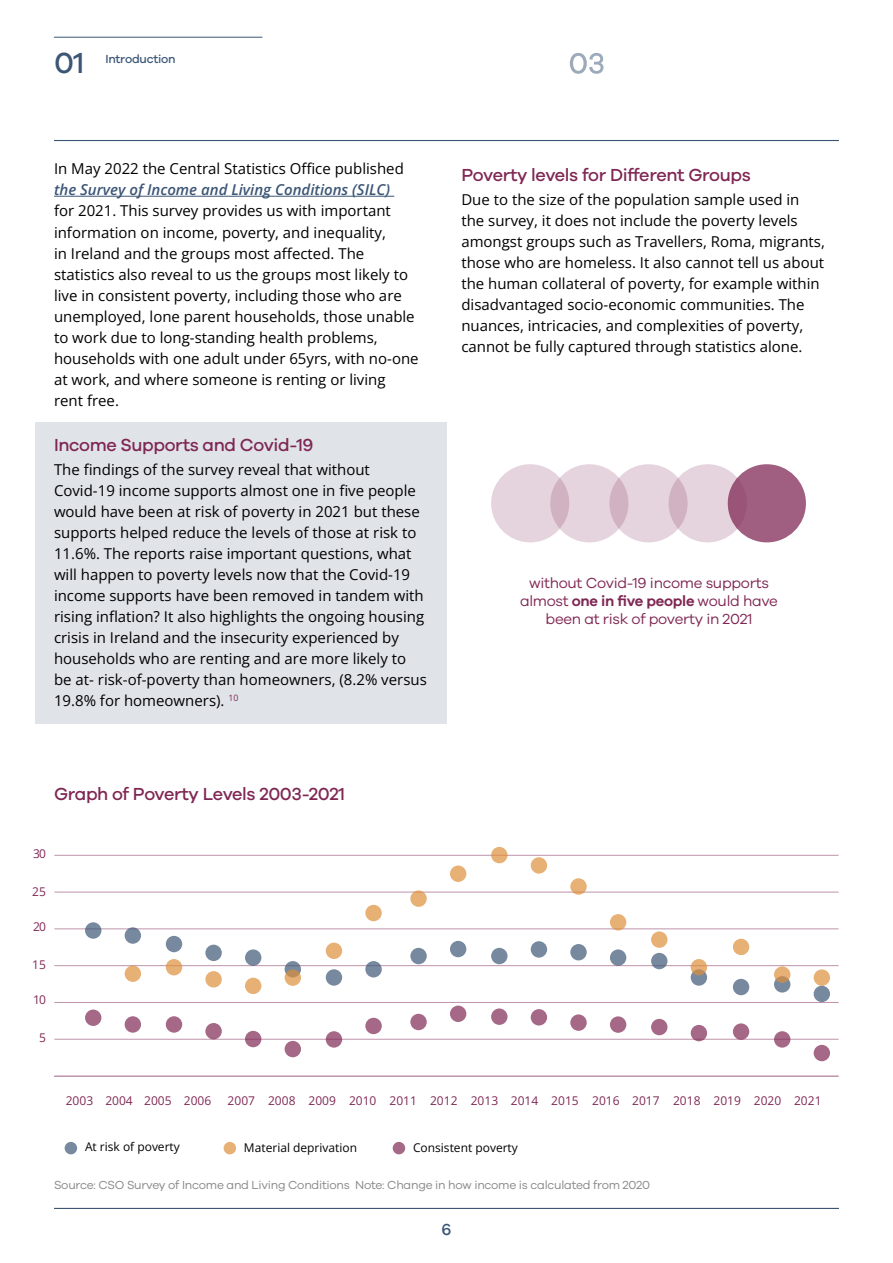
<style>
.page{position:relative;width:893px;height:1263px;background:#fff}
.page>*{position:absolute;margin:0;border:0;box-sizing:border-box;transform-origin:0 0}
.t1{font:500 30px "Galano Grotesque";color:#3c5676}
.t2{font:500 18px "Galano Grotesque";letter-spacing:-.02em;color:#7f2754}
.t3{font:500 16.5px "Galano Grotesque";color:#3c5676}
.t4{font:15px/21px "Open Sans";color:#000}
.t5{font:15px/18px "Galano Grotesque";letter-spacing:-.02em;color:#7f2754;text-align:center}
.t6{font:italic 15px "Open Sans";color:#3c5676}
.t7{font:12px "Open Sans";color:#7f2754}
.t8{font:12px "Galano Grotesque";letter-spacing:-.02em;color:#878787}
.t9{font:12px "Open Sans";color:#000}
.t10{font:500 12px "Galano Grotesque";letter-spacing:-.02em;color:#3c5676}
.s1{font-weight:600}
</style>
<div class="page">
<hr style="left:54px;top:37px;width:208px;height:1px;background:#3c5676">
<svg style="left:570px;top:53px;width:33px;height:21px"></svg>
<div style="left:35px;top:422px;width:411px;height:302px;background:#e0e4e9"></div>
<hr style="left:54px;top:140px;width:785px;height:1px;background:#3c5676">
<hr style="left:54px;top:196px;width:340px;height:1px;background:#3c5676">
<hr style="left:54px;top:1039px;width:785px;height:1px;background:#bf93aa">
<hr style="left:54px;top:1002px;width:785px;height:1px;background:#bf93aa">
<hr style="left:54px;top:965px;width:785px;height:1px;background:#bf93aa">
<hr style="left:54px;top:892px;width:785px;height:1px;background:#bf93aa">
<hr style="left:54px;top:929px;width:785px;height:1px;background:#bf93aa">
<hr style="left:54px;top:855px;width:785px;height:1px;background:#bf93aa">
<hr style="left:54px;top:1076px;width:785px;height:1px;background:#bf93aa">
<svg style="left:85px;top:1009px;width:16px;height:17px"></svg>
<div style="left:65px;top:1142px;width:12px;height:12px;background:#76899f;border-radius:50%"></div>
<div style="left:224px;top:1142px;width:12px;height:12px;background:#e7b075;border-radius:50%"></div>
<svg style="left:85px;top:922px;width:16px;height:17px"></svg>
<svg style="left:410px;top:1014px;width:17px;height:16px"></svg>
<svg style="left:410px;top:948px;width:17px;height:16px"></svg>
<svg style="left:410px;top:890px;width:17px;height:17px"></svg>
<div style="left:491px;top:464px;width:78px;height:78px;background:#e5d4dd;border-radius:50%"></div>
<svg style="left:550px;top:464px;width:78px;height:78px;background:#e1ced8"></svg>
<svg style="left:609px;top:464px;width:79px;height:78px;background:#e1ced8"></svg>
<svg style="left:669px;top:464px;width:78px;height:78px;background:#e1ced8"></svg>
<div style="left:728px;top:464px;width:78px;height:78px;background:#a05f80;border-radius:50%"></div>
<svg style="left:245px;top:1031px;width:16px;height:16px"></svg>
<svg style="left:245px;top:949px;width:16px;height:17px"></svg>
<div style="left:245px;top:978px;width:16px;height:16px;background:#e7b075;border-radius:50%"></div>
<svg style="left:570px;top:1014px;width:17px;height:17px"></svg>
<svg style="left:570px;top:944px;width:17px;height:16px"></svg>
<svg style="left:570px;top:878px;width:17px;height:17px"></svg>
<svg style="left:166px;top:1016px;width:16px;height:17px"></svg>
<svg style="left:166px;top:936px;width:16px;height:16px"></svg>
<svg style="left:166px;top:959px;width:16px;height:16px"></svg>
<svg style="left:491px;top:1008px;width:16px;height:17px"></svg>
<div style="left:491px;top:948px;width:16px;height:16px;background:#76899f;border-radius:50%"></div>
<svg style="left:491px;top:847px;width:16px;height:16px"></svg>
<svg style="left:326px;top:1031px;width:16px;height:17px"></svg>
<svg style="left:326px;top:969px;width:16px;height:17px"></svg>
<svg style="left:326px;top:942px;width:16px;height:17px"></svg>
<div style="left:651px;top:1019px;width:16px;height:16px;background:#a56887;border-radius:50%"></div>
<svg style="left:651px;top:953px;width:16px;height:16px"></svg>
<svg style="left:651px;top:931px;width:16px;height:17px"></svg>
<svg style="left:774px;top:1031px;width:16px;height:17px"></svg>
<div style="left:774px;top:976px;width:16px;height:16px;background:#76899f;border-radius:50%"></div>
<svg style="left:774px;top:966px;width:16px;height:17px"></svg>
<svg style="left:125px;top:1016px;width:16px;height:17px"></svg>
<svg style="left:125px;top:927px;width:16px;height:17px"></svg>
<div style="left:125px;top:965px;width:16px;height:17px;background:#e7b075;border-radius:50%"></div>
<svg style="left:450px;top:1005px;width:16px;height:17px"></svg>
<div style="left:450px;top:941px;width:16px;height:16px;background:#76899f;border-radius:50%"></div>
<svg style="left:450px;top:865px;width:16px;height:17px"></svg>
<div style="left:285px;top:1041px;width:16px;height:16px;background:#a56887;border-radius:50%"></div>
<svg style="left:285px;top:961px;width:16px;height:16px"></svg>
<svg style="left:285px;top:969px;width:16px;height:17px"></svg>
<svg style="left:610px;top:1016px;width:16px;height:17px"></svg>
<svg style="left:610px;top:949px;width:16px;height:17px"></svg>
<svg style="left:610px;top:914px;width:16px;height:16px"></svg>
<div style="left:733px;top:1023px;width:16px;height:17px;background:#a56887;border-radius:50%"></div>
<div style="left:733px;top:979px;width:16px;height:16px;background:#76899f;border-radius:50%"></div>
<div style="left:733px;top:939px;width:16px;height:16px;background:#e7b075;border-radius:50%"></div>
<svg style="left:205px;top:1023px;width:17px;height:16px"></svg>
<svg style="left:205px;top:945px;width:17px;height:16px"></svg>
<svg style="left:205px;top:971px;width:17px;height:16px"></svg>
<div style="left:531px;top:1009px;width:16px;height:16px;background:#a56887;border-radius:50%"></div>
<svg style="left:531px;top:941px;width:16px;height:17px"></svg>
<svg style="left:531px;top:857px;width:16px;height:17px"></svg>
<svg style="left:365px;top:1018px;width:17px;height:16px"></svg>
<svg style="left:365px;top:961px;width:17px;height:16px"></svg>
<svg style="left:365px;top:905px;width:17px;height:16px"></svg>
<svg style="left:691px;top:1025px;width:16px;height:16px"></svg>
<svg style="left:691px;top:969px;width:16px;height:17px"></svg>
<svg style="left:691px;top:959px;width:16px;height:16px"></svg>
<div style="left:814px;top:1045px;width:16px;height:16px;background:#a56887;border-radius:50%"></div>
<div style="left:814px;top:986px;width:16px;height:16px;background:#76899f;border-radius:50%"></div>
<svg style="left:814px;top:969px;width:16px;height:17px"></svg>
<hr style="left:54px;top:1208px;width:785px;height:1px;background:#3c5676">
<div style="left:393px;top:1142px;width:12px;height:12px;background:#a56887;border-radius:50%"></div>
<h1 class="t1" style="left:54px;top:45px;width:32px">01</h1>
<p class="t10" style="left:105px;top:52px;width:72px">Introduction</p>
<p class="t4" style="left:54px;top:158px;width:351px">In May 2022 the Central Statistics Office published</p>
<p class="t6" style="left:54px;top:180px;width:338px">the Survey of Income and Living Conditions (SILC)</p>
<p class="t4" style="left:54px;top:200px;width:366px">for 2021. This survey provides us with important information on income, poverty, and inequality,<br>in Ireland and the groups most affected. The statistics also reveal to us the groups most likely to live in consistent poverty, including those who are unemployed, lone parent households, those unable to work due to long-standing health problems, households with one adult under 65yrs, with no-one at work, and where someone is renting or living<br>rent free.</p>
<p class="t2" style="left:54px;top:434px;width:261px">Income Supports and Covid-19</p>
<p class="t4" style="left:54px;top:458px;width:374px">The findings of the survey reveal that without Covid-19 income supports almost one in five people would have been at risk of poverty in 2021 but these supports helped reduce the levels of those at risk to 11.6%. The reports raise important questions, what will happen to poverty levels now that the Covid-19 income supports have been removed in tandem with rising inflation? It also highlights the ongoing housing crisis in Ireland and the insecurity experienced by households who are renting and are more likely to be at- risk-of-poverty than homeowners, (8.2% versus 19.8% for homeowners). <sup>10</sup></p>
<p class="t2" style="left:461px;top:164px;width:291px">Poverty levels for Different Groups</p>
<p class="t4" style="left:461px;top:189px;width:365px">Due to the size of the population sample used in the survey, it does not include the poverty levels amongst groups such as Travellers, Roma, migrants, those who are homeless. It also cannot tell us about the human collateral of poverty, for example within disadvantaged socio-economic communities. The nuances, intricacies, and complexities of poverty, cannot be fully captured through statistics alone.</p>
<p class="t5" style="left:520px;top:573px;width:260px">without Covid-19 income supports almost <span class="s1">one in five people</span> would have been at risk of poverty in 2021</p>
<p class="t2" style="left:54px;top:783px;width:293px">Graph of Poverty Levels 2003-2021</p>
<p class="t7" style="left:33px;top:846px;width:14px">30</p>
<p class="t7" style="left:32px;top:883px;width:15px">25</p>
<p class="t7" style="left:33px;top:919px;width:14px">20</p>
<p class="t7" style="left:32px;top:956px;width:15px">15</p>
<p class="t7" style="left:33px;top:992px;width:14px">10</p>
<p class="t7" style="left:39px;top:1029px;width:8px">5</p>
<p class="t7" style="left:66px;top:1093px;width:147px">2003 2004 2005 2006</p>
<p class="t7" style="left:228px;top:1093px;width:595px">2007 2008 2009 2010 2011 2012 2013 2014 2015 2016 2017 2018 2019 2020 2021</p>
<p class="t9" style="left:85px;top:1138px;width:96px">At risk of poverty</p>
<p class="t9" style="left:244px;top:1139px;width:115px">Material deprivation</p>
<p class="t9" style="left:413px;top:1139px;width:106px">Consistent poverty</p>
<p class="t8" style="left:54px;top:1178px;width:598px">Source: CSO Survey of Income and Living Conditions Note: Change in how income is calculated from 2020</p>
<p class="t3" style="left:441px;top:1219px;width:12px">6</p>
</div>
